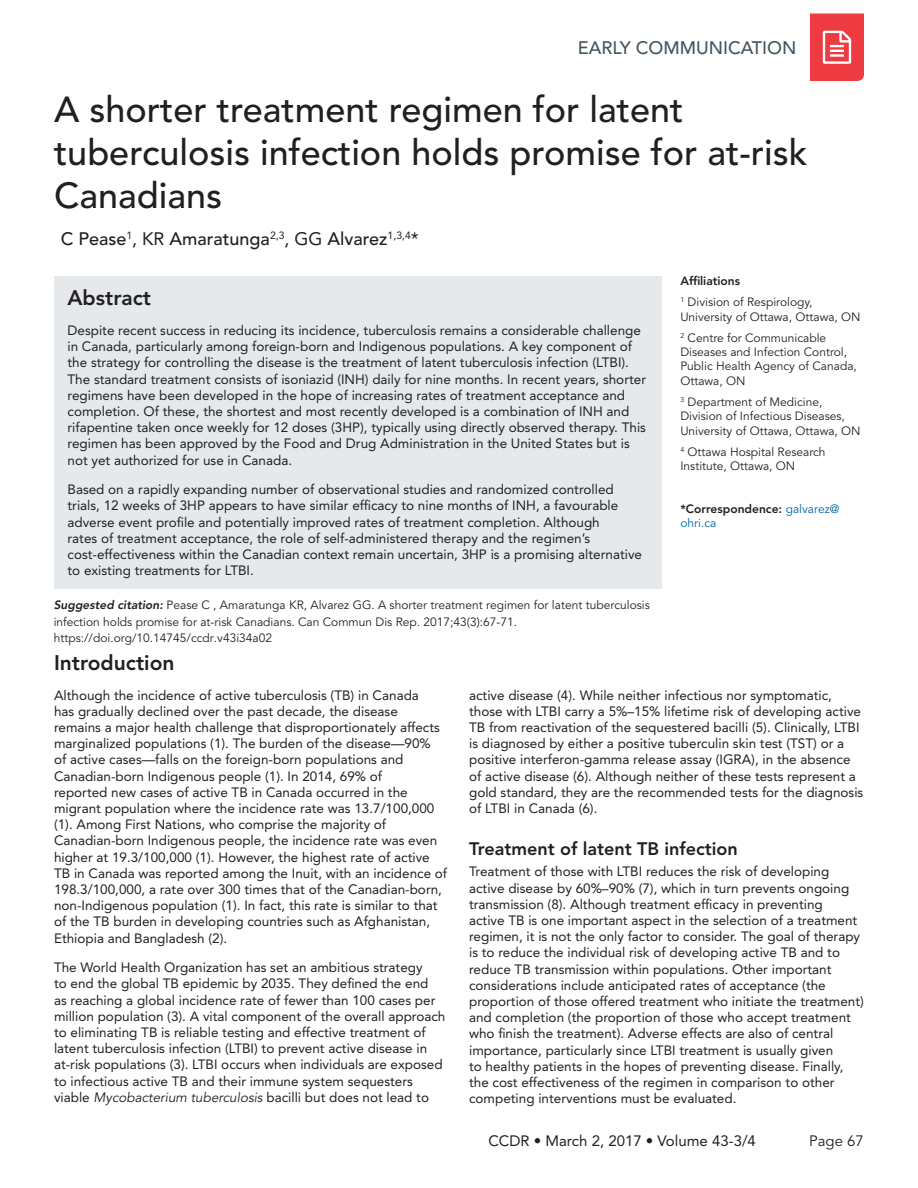
<style>
.page{position:relative;width:918px;height:1188px;background:#fff}
.page>*{position:absolute;margin:0;border:0;box-sizing:border-box;transform-origin:0 0}
.A_-_H2{font:500 36px/43.2px "Avenir LT Std";color:#231f20}
.A_-_H3_References_Sp{font:800 21px "Avenir LT Std";color:#231f20}
.A_-_H3{font:800 21px "Avenir LT Std";color:#231f20}
.A_-_Names{font:500 18px "Avenir LT Std";color:#231f20}
.A_-_H4{font:800 18px "Avenir LT Std";color:#231f20}
.A_-_Header_-_Right{font:500 18px "Avenir LT Std";color:#45555f}
.Footer_-_Left__Page{font:15px "Avenir LT Std";color:#231f20}
.Footer_-_Right__Page{font:15px "Avenir LT Std";color:#231f20}
.A_-_Body{font:13.5px/16.2px "Avenir LT Std";color:#231f20}
.A_-_Sidebar{font:12px/14.4px "Avenir LT Std";color:#231f20}
.A_-_Suggested_Citati{font:12px/16.5px "Avenir LT Std";color:#231f20}
.A_-_Sidebar-2{font:800 12px/14.4px "Avenir LT Std";color:#231f20}
.s1{font-weight:400}
.s2{font-weight:800;font-style:italic}
.s3{font-weight:400;color:#0065a4}
.s4{font-style:italic}
</style>
<div class="page">
<svg style="left:810px;top:14px;width:54px;height:67px;background:#ef4f56"></svg>
<div style="left:54px;top:276px;width:608px;height:313px;background:#e6e9eb"></div>
<p class="A_-_Header_-_Right" style="left:578px;top:37px;width:220px">EARLY COMMUNICATION</p>
<p class="A_-_H2" style="left:54px;top:89px;width:755px">A shorter treatment regimen for latent tuberculosis infection holds promise for at-risk<br>Canadians</p>
<p class="A_-_Names" style="left:61px;top:228px;width:360px">C Pease<sup>1</sup><span class="s1">, KR</span> Amaratunga<sup>2,3</sup><span class="s1">, GG</span> Alvarez<sup>1,3,4</sup><span class="s1">*</span></p>
<p class="A_-_H3" style="left:68px;top:286px;width:85px">Abstract</p>
<p class="A_-_Body" style="left:68px;top:322px;width:580px">Despite recent success in reducing its incidence, tuberculosis remains a considerable challenge in Canada, particularly among foreign-born and Indigenous populations. A key component of the strategy for controlling the disease is the treatment of latent tuberculosis infection (LTBI).<br>The standard treatment consists of isoniazid (INH) daily for nine months. In recent years, shorter regimens have been developed in the hope of increasing rates of treatment acceptance and completion. Of these, the shortest and most recently developed is a combination of INH and rifapentine taken once weekly for 12 doses (3HP), typically using directly observed therapy. This regimen has been approved by the Food and Drug Administration in the United States but is not yet authorized for use in Canada.</p>
<p class="A_-_Body" style="left:68px;top:482px;width:576px">Based on a rapidly expanding number of observational studies and randomized controlled trials, 12 weeks of 3HP appears to have similar efficacy to nine months of INH, a favourable adverse event profile and potentially improved rates of treatment completion. Although<br>rates of treatment acceptance, the role of self-administered therapy and the regimen’s cost-effectiveness within the Canadian context remain uncertain, 3HP is a promising alternative to existing treatments for LTBI.</p>
<p class="A_-_Suggested_Citati" style="left:54px;top:597px;width:598px"><span class="s2">Suggested citation:</span> Pease C , Amaratunga KR, Alvarez GG. A shorter treatment regimen for latent tuberculosis infection holds promise for at-risk Canadians. Can Commun Dis Rep. 2017;43(3):67-71. https://doi.org/10.14745/ccdr.v43i34a02</p>
<p class="A_-_Sidebar-2" style="left:680px;top:274px;width:61px">Affiliations</p>
<p class="A_-_Sidebar" style="left:680px;top:295px;width:182px"><sup>1</sup> Division of Respirology,<br>University of Ottawa, Ottawa, ON</p>
<p class="A_-_Sidebar" style="left:680px;top:331px;width:178px"><sup>2</sup> Centre for Communicable<br>Diseases and Infection Control,<br>Public Health Agency of Canada,<br>Ottawa, ON</p>
<p class="A_-_Sidebar" style="left:680px;top:395px;width:182px"><sup>3</sup> Department of Medicine,<br>Division of Infectious Diseases,<br>University of Ottawa, Ottawa, ON</p>
<p class="A_-_Sidebar" style="left:680px;top:445px;width:147px"><sup>4</sup> Ottawa Hospital Research<br>Institute, Ottawa, ON</p>
<p class="A_-_Sidebar-2" style="left:680px;top:501px;width:161px">*Correspondence: <span class="s3">galvarez@ ohri.ca</span></p>
<p class="A_-_H3_References_Sp" style="left:54px;top:650px;width:122px">Introduction</p>
<p class="A_-_Body" style="left:54px;top:687px;width:395px">Although the incidence of active tuberculosis (TB) in Canada<br>has gradually declined over the past decade, the disease remains a major health challenge that disproportionately affects marginalized populations (1). The burden of the disease—90%<br>of active cases—falls on the foreign-born populations and Canadian-born Indigenous people (1). In 2014, 69% of<br>reported new cases of active TB in Canada occurred in the migrant population where the incidence rate was 13.7/100,000 (1). Among First Nations, who comprise the majority of Canadian-born Indigenous people, the incidence rate was even higher at 19.3/100,000 (1). However, the highest rate of active TB in Canada was reported among the Inuit, with an incidence of 198.3/100,000, a rate over 300 times that of the Canadian-born, non-Indigenous population (1). In fact, this rate is similar to that of the TB burden in developing countries such as Afghanistan, Ethiopia and Bangladesh (2).</p>
<p class="A_-_Body" style="left:54px;top:960px;width:393px">The World Health Organization has set an ambitious strategy<br>to end the global TB epidemic by 2035. They defined the end<br>as reaching a global incidence rate of fewer than 100 cases per million population (3). A vital component of the overall approach to eliminating TB is reliable testing and effective treatment of latent tuberculosis infection (LTBI) to prevent active disease in at‑risk populations (3). LTBI occurs when individuals are exposed to infectious active TB and their immune system sequesters viable <span class="s4">Mycobacterium tuberculosis</span> bacilli but does not lead to</p>
<p class="A_-_Body" style="left:469px;top:687px;width:396px">active disease (4). While neither infectious nor symptomatic, those with LTBI carry a 5%–15% lifetime risk of developing active TB from reactivation of the sequestered bacilli (5). Clinically, LTBI is diagnosed by either a positive tuberculin skin test (TST) or a positive interferon-gamma release assay (IGRA), in the absence of active disease (6). Although neither of these tests represent a gold standard, they are the recommended tests for the diagnosis of LTBI in Canada (6).</p>
<p class="A_-_H4" style="left:469px;top:838px;width:270px">Treatment of latent TB infection</p>
<p class="A_-_Body" style="left:469px;top:864px;width:396px">Treatment of those with LTBI reduces the risk of developing active disease by 60%–90% (7), which in turn prevents ongoing transmission (8). Although treatment efficacy in preventing<br>active TB is one important aspect in the selection of a treatment regimen, it is not the only factor to consider. The goal of therapy is to reduce the individual risk of developing active TB and to reduce TB transmission within populations. Other important considerations include anticipated rates of acceptance (the proportion of those offered treatment who initiate the treatment) and completion (the proportion of those who accept treatment who finish the treatment). Adverse effects are also of central importance, particularly since LTBI treatment is usually given<br>to healthy patients in the hopes of preventing disease. Finally, the cost effectiveness of the regimen in comparison to other competing interventions must be evaluated.</p>
<p class="Footer_-_Left__Page" style="left:488px;top:1133px;width:269px">CCDR • March 2, 2017 • Volume 43-3/4</p>
<p class="Footer_-_Right__Page" style="left:809px;top:1133px;width:56px">Page 67</p>
</div>
